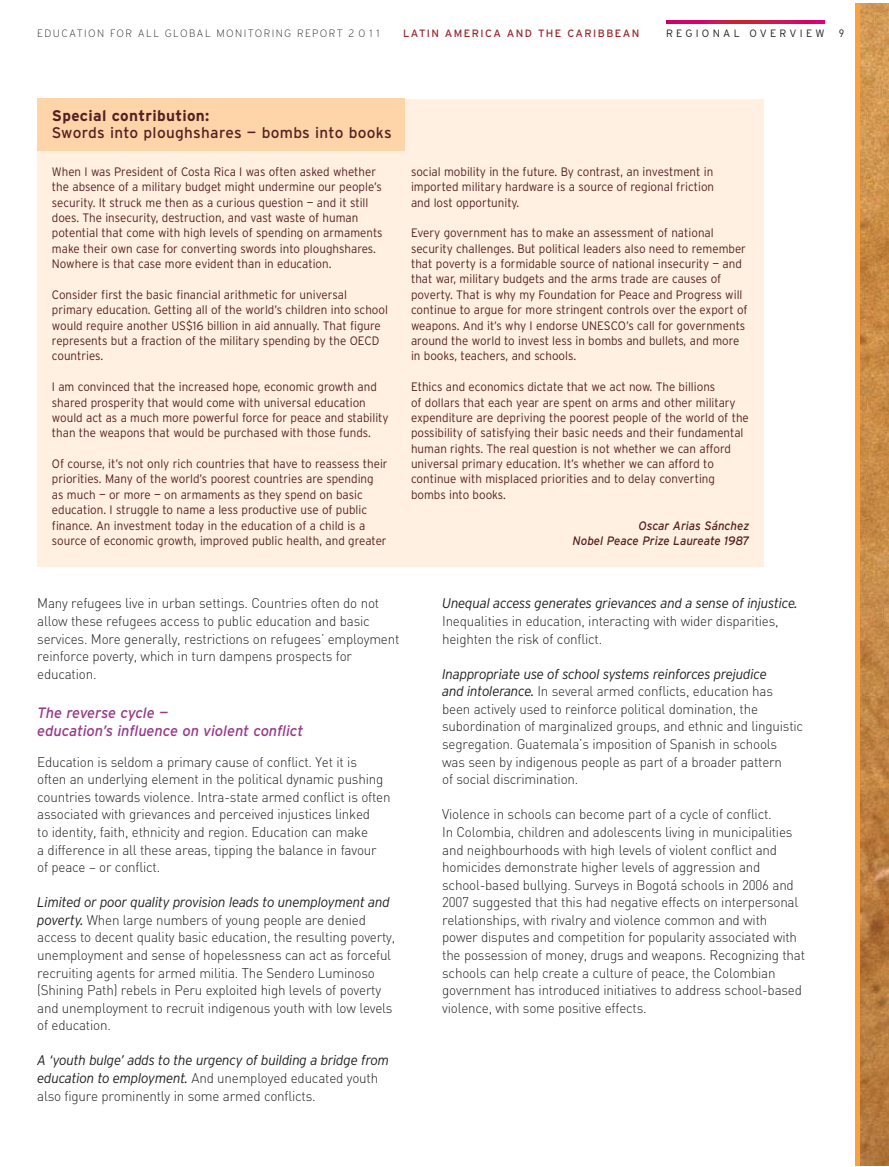
<style>
.page{position:relative;width:889px;height:1167px;background:#fff}
.page>*{position:absolute;margin:0;border:0;box-sizing:border-box;transform-origin:0 0}
.t1{font:15.45px "Interstate";letter-spacing:.02em;color:#552023}
.t2{font:700 15.45px "Interstate";letter-spacing:.02em;color:#552023}
.t3{font:italic 15px/17.5px "Interstate";letter-spacing:-.005em;color:#973a8b}
.t4{font:300 13.95px/17.5px "DIN";letter-spacing:-.015em;color:#231f20;scale:.96 1}
.t5{font:italic 300 13.95px "Interstate";letter-spacing:-.02em;color:#231f20;scale:.96 1}
.t6{font:300 12.3px/15.5px "Interstate";color:#552023;scale:.95 1}
.t7{font:italic 12.3px/15.5px "Interstate";color:#552023;text-align:right;scale:.95 1}
.t8{font:200 10.65px "Interstate";letter-spacing:.13em;color:#231f20}
.t9{font:10.65px "Interstate";letter-spacing:.13em;color:#98272a}
.t10{font:300 10.65px "Interstate";letter-spacing:.305em;color:#231f20}
.t11{font:10.65px "DIN";color:#231f20}
.s1{font-family:"Interstate";font-style:italic}
</style>
<div class="page">
<img style="left:859px;top:3px;width:29px;height:1162px">
<hr style="left:855px;top:3px;width:4px;height:1162px;background:#f9a13e">
<svg style="left:666px;top:21px;width:158px;height:3px"></svg>
<div style="left:37px;top:99px;width:727px;height:467px;background:#fff0e1"></div>
<div style="left:37px;top:99px;width:368px;height:52px;background:#fed5a9"></div>
<p class="t8" style="left:37px;top:30px;width:344px">EDUCATION FOR ALL GLOBAL MONITORING REPORT 2 0 1 1</p>
<p class="t9" style="left:403px;top:30px;width:238px">LATIN AMERICA AND THE CARIBBEAN</p>
<p class="t10" style="left:666px;top:30px;width:160px">REGIONAL OVERVIEW</p>
<p class="t11" style="left:838px;top:27px;width:7px">9</p>
<p class="t2" style="left:52px;top:109px;width:159px">Special contribution:</p>
<p class="t1" style="left:52px;top:127px;width:341px">Swords into ploughshares — bombs into books</p>
<p class="t6" style="left:52px;top:165px;width:350px">When I was President of Costa Rica I was often asked whether the absence of a military budget might undermine our people’s security. It struck me then as a curious question — and it still does. The insecurity, destruction, and vast waste of human potential that come with high levels of spending on armaments make their own case for converting swords into ploughshares.<br>Nowhere is that case more evident than in education.</p>
<p class="t6" style="left:52px;top:288px;width:355px">Consider first the basic financial arithmetic for universal primary education. Getting all of the world’s children into school would require another US$16 billion in aid annually. That figure represents but a fraction of the military spending by the OECD countries.</p>
<p class="t6" style="left:52px;top:380px;width:356px">I am convinced that the increased hope, economic growth and shared prosperity that would come with universal education would act as a much more powerful force for peace and stability than the weapons that would be purchased with those funds.</p>
<p class="t6" style="left:52px;top:457px;width:355px">Of course, it’s not only rich countries that have to reassess their priorities. Many of the world’s poorest countries are spending as much — or more — on armaments as they spend on basic education. I struggle to name a less productive use of public finance. An investment today in the education of a child is a source of economic growth, improved public health, and greater</p>
<p class="t6" style="left:411px;top:165px;width:320px;text-align:justify">social mobility in the future. By contrast, an investment in imported military hardware is a source of regional friction and lost opportunity.</p>
<p class="t6" style="left:411px;top:226px;width:356px">Every government has to make an assessment of national security challenges. But political leaders also need to remember that poverty is a formidable source of national insecurity — and that war, military budgets and the arms trade are causes of poverty. That is why my Foundation for Peace and Progress will continue to argue for more stringent controls over the export of weapons. And it’s why I endorse UNESCO’s call for governments around the world to invest less in bombs and bullets, and more in books, teachers, and schools.</p>
<p class="t6" style="left:411px;top:380px;width:357px">Ethics and economics dictate that we act now. The billions<br>of dollars that each year are spent on arms and other military expenditure are depriving the poorest people of the world of the possibility of satisfying their basic needs and their fundamental human rights. The real question is not whether we can afford universal primary education. It’s whether we can afford to continue with misplaced priorities and to delay converting bombs into books.</p>
<p class="t7" style="left:572px;top:518px;width:188px">Oscar Arias Sánchez<br>Nobel Peace Prize Laureate 1987</p>
<p class="t4" style="left:37px;top:596px;width:379px">Many refugees live in urban settings. Countries often do not allow these refugees access to public education and basic services. More generally, restrictions on refugees’ employment reinforce poverty, which in turn dampens prospects for education.</p>
<p class="t3" style="left:37px;top:705px;width:267px">The reverse cycle —<br>education’s influence on violent conflict</p>
<p class="t4" style="left:37px;top:754px;width:369px">Education is seldom a primary cause of conflict. Yet it is<br>often an underlying element in the political dynamic pushing countries towards violence. Intra-state armed conflict is often associated with grievances and perceived injustices linked<br>to identity, faith, ethnicity and region. Education can make<br>a difference in all these areas, tipping the balance in favour of peace – or conflict.</p>
<p class="t5" style="left:37px;top:897px;width:369px">Limited or poor quality provision leads to unemployment and</p>
<p class="t4" style="left:37px;top:912px;width:374px"><span class="s1">poverty.</span> When large numbers of young people are denied access to decent quality basic education, the resulting poverty, unemployment and sense of hopelessness can act as forceful recruiting agents for armed militia. The Sendero Luminoso (Shining Path) rebels in Peru exploited high levels of poverty and unemployment to recruit indigenous youth with low levels of education.</p>
<p class="t5" style="left:37px;top:1055px;width:368px">A ‘youth bulge’ adds to the urgency of building a bridge from</p>
<p class="t4" style="left:37px;top:1071px;width:356px"><span class="s1">education to employment.</span> And unemployed educated youth also figure prominently in some armed conflicts.</p>
<p class="t5" style="left:442px;top:598px;width:372px">Unequal access generates grievances and a sense of injustice.</p>
<p class="t4" style="left:442px;top:614px;width:352px">Inequalities in education, interacting with wider disparities, heighten the risk of conflict.</p>
<p class="t5" style="left:442px;top:668px;width:340px">Inappropriate use of school systems reinforces prejudice</p>
<p class="t4" style="left:442px;top:684px;width:377px"><span class="s1">and intolerance.</span> In several armed conflicts, education has been actively used to reinforce political domination, the subordination of marginalized groups, and ethnic and linguistic segregation. Guatemala’s imposition of Spanish in schools was seen by indigenous people as part of a broader pattern<br>of social discrimination.</p>
<p class="t4" style="left:442px;top:807px;width:379px">Violence in schools can become part of a cycle of conflict.<br>In Colombia, children and adolescents living in municipalities and neighbourhoods with high levels of violent conflict and homicides demonstrate higher levels of aggression and school-based bullying. Surveys in Bogotá schools in 2006 and 2007 suggested that this had negative effects on interpersonal relationships, with rivalry and violence common and with power disputes and competition for popularity associated with the possession of money, drugs and weapons. Recognizing that schools can help create a culture of peace, the Colombian government has introduced initiatives to address school-based violence, with some positive effects.</p>
</div>
